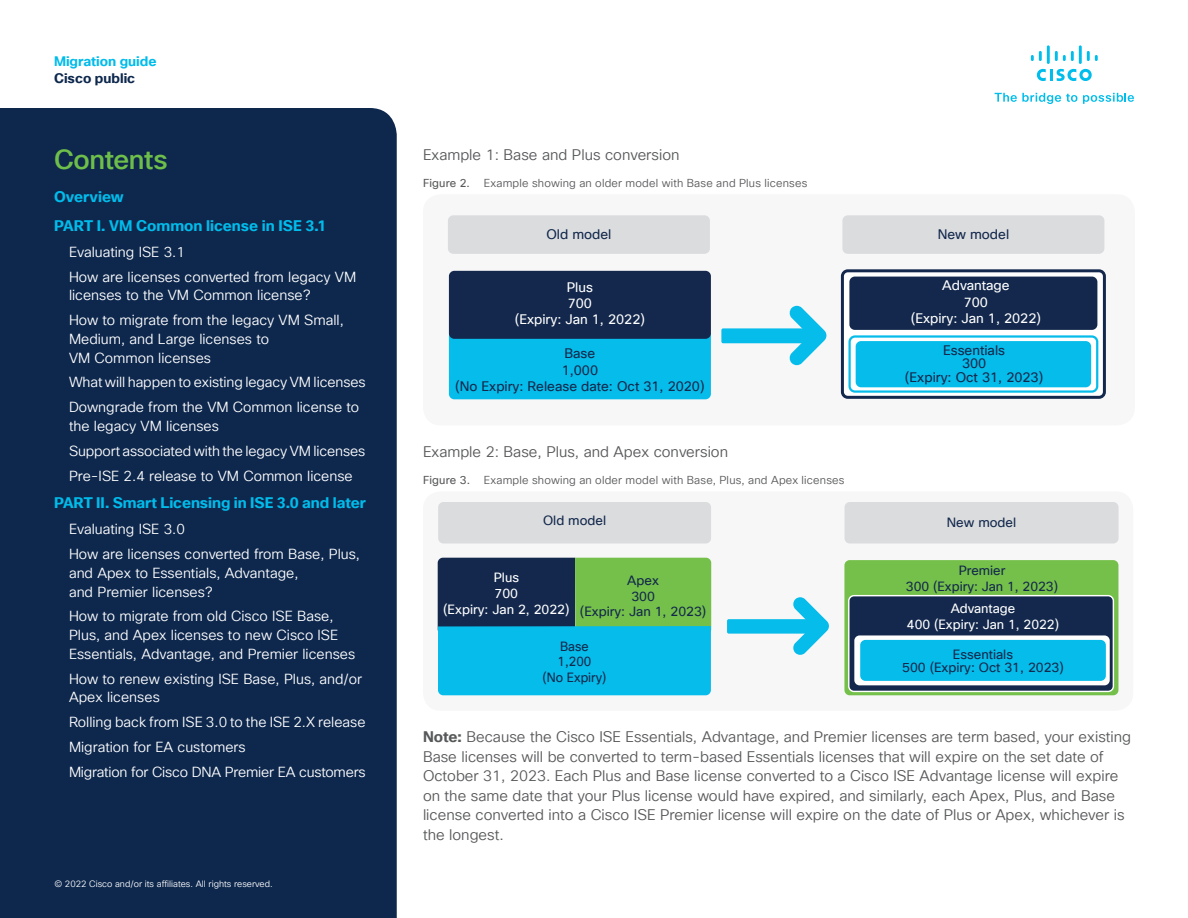
<style>
.page{position:relative;width:1188px;height:918px;background:#fff}
.page>*{position:absolute;margin:0;border:0;box-sizing:border-box;transform-origin:0 0}
.t1{font:500 27px "Cisco Sans TT";letter-spacing:-.015em;color:#6ebe4a}
.Body{font:15px/19.5px "Cisco Sans TT Light";color:#57585a}
.t2{font:700 15px/28.5px "Cisco Sans TT";color:#00bceb}
.t3{font:14.25px/24.8px "Cisco Sans TT Light";color:#fff}
.t4{font:13.5px/16.2px "Cisco Sans TT";color:#13284c;text-align:center}
.t5{font:13.5px/16.2px "Cisco Sans TT";color:#fff;text-align:center}
.t6{font:700 13.5px "Cisco Sans TT";color:#00bceb}
.t7{font:700 13.5px "Cisco Sans TT";color:#0d274d}
.t8{font:13.05px/15.8px "Cisco Sans TT";color:#13284c;text-align:center}
.t9{font:13.05px/15.8px "Cisco Sans TT";color:#fff;text-align:center}
.t10{font:13.05px/15.8px "Cisco Sans TT";color:#13284c;text-align:center;scale:.95 1}
.FigureCaption{font:11.25px "Cisco Sans TT Light";letter-spacing:.02em;color:#57585a}
.t11{font:9px "Cisco Sans TT Light";color:#fff}
.s1{font-family:"Cisco Sans TT"}
.s2{font-family:"Cisco Sans TT";font-weight:700}
</style>
<div class="page">
<div style="left:0;top:108px;width:397px;height:810px;background:#0d274d"></div>
<svg style="left:995px;top:93px;width:82px;height:11px"></svg>
<svg style="left:1083px;top:93px;width:51px;height:11px"></svg>
<svg style="left:1037px;top:69px;width:55px;height:12px"></svg>
<svg style="left:1031px;top:51px;width:11px;height:10px"></svg>
<hr style="left:1047px;top:45px;width:3px;height:19px;background:#00bdeb">
<svg style="left:1055px;top:51px;width:19px;height:10px"></svg>
<hr style="left:1079px;top:45px;width:3px;height:19px;background:#00bdeb">
<svg style="left:1087px;top:51px;width:11px;height:10px"></svg>
<div style="left:423px;top:194px;width:712px;height:231px;background:#f7f7f8;border-radius:18px"></div>
<div style="left:448px;top:215px;width:262px;height:39px;background:#dbdcde;border-radius:5px"></div>
<div style="left:449px;top:331px;width:262px;height:68px;background:#06bcea;border-radius:5px"></div>
<div style="left:449px;top:271px;width:262px;height:68px;background:#13284c;border-radius:5px"></div>
<div style="left:842px;top:271px;width:262px;height:126px;background:#fff;border-radius:5px"></div>
<div style="left:841px;top:269px;width:265px;height:130px;border:3px solid #13284c;border-radius:5px"></div>
<div style="left:842px;top:215px;width:262px;height:39px;background:#dbdcde;border-radius:5px"></div>
<div style="left:849px;top:277px;width:248px;height:53px;background:#13284c;border-radius:5px"></div>
<svg style="left:850px;top:337px;width:247px;height:55px"></svg>
<div style="left:848px;top:335px;width:250px;height:58px;border:2px solid #06bcea;border-radius:5px"></div>
<div style="left:856px;top:341px;width:235px;height:46px;background:#06bcea;border-radius:5px"></div>
<div style="left:721px;top:328px;width:97px;height:15px;background:#06bcea;border-radius:2px"></div>
<svg style="left:789px;top:306px;width:37px;height:60px"></svg>
<div style="left:423px;top:491px;width:710px;height:220px;background:#f7f7f8;border-radius:18px"></div>
<div style="left:727px;top:619px;width:93px;height:15px;background:#06bcea;border-radius:2px"></div>
<svg style="left:793px;top:597px;width:36px;height:58px"></svg>
<div style="left:438px;top:502px;width:273px;height:41px;background:#dbdcde;border-radius:5px"></div>
<svg style="left:438px;top:558px;width:273px;height:137px;background:#24979a"></svg>
<div style="left:845px;top:502px;width:274px;height:41px;background:#dbdcde;border-radius:5px"></div>
<div style="left:844px;top:560px;width:274px;height:135px;background:#75c04a;border-radius:5px"></div>
<div style="left:849px;top:596px;width:264px;height:95px;background:#13284c;border-radius:5px"></div>
<div style="left:848px;top:595px;width:266px;height:97px;border:1px solid #fff;border-radius:5px"></div>
<div style="left:854px;top:635px;width:256px;height:50px;background:#fff;border-radius:5px"></div>
<div style="left:860px;top:640px;width:246px;height:41px;background:#06bcea;border-radius:5px"></div>
<p class="t6" style="left:54px;top:53px;width:104px">Migration guide</p>
<p class="t7" style="left:54px;top:69px;width:83px">Cisco public</p>
<h1 class="t1" style="left:54px;top:142px;width:115px">Contents</h1>
<p class="t2" style="left:54px;top:183px;width:274px">Overview<br>PART I. VM Common license in ISE 3.1</p>
<p class="t3" style="left:69px;top:240px;width:289px">Evaluating ISE 3.1<br>How are licenses converted from legacy VM</p>
<p class="t3" style="left:69px;top:284px;width:276px">licenses to the VM Common license?<br>How to migrate from the legacy VM Small,</p>
<p class="t3" style="left:69px;top:330px;width:202px;line-height:18.8px">Medium, and Large licenses to<br>VM Common licenses</p>
<p class="t3" style="left:69px;top:371px;width:298px">What will happen to existing legacy VM licenses<br>Downgrade from the VM Common license to</p>
<p class="t3" style="left:69px;top:414px;width:298px;line-height:25.2px">the legacy VM licenses<br>Support associated with the legacy VM licenses<br>Pre-ISE 2.4 release to VM Common license</p>
<p class="t2" style="left:54px;top:489px;width:313px">PART II. Smart Licensing in ISE 3.0 and later</p>
<p class="t3" style="left:69px;top:518px;width:292px">Evaluating ISE 3.0<br>How are licenses converted from Base, Plus,</p>
<p class="t3" style="left:69px;top:564px;width:231px;line-height:18.8px">and Apex to Essentials, Advantage, and Premier licenses?</p>
<p class="t3" style="left:69px;top:608px;width:288px;line-height:18.8px">How to migrate from old Cisco ISE Base,<br>Plus, and Apex licenses to new Cisco ISE<br>Essentials, Advantage, and Premier licenses</p>
<p class="t3" style="left:69px;top:670px;width:295px;line-height:18.8px">How to renew existing ISE Base, Plus, and/or<br>Apex licenses</p>
<p class="t3" style="left:69px;top:710px;width:298px">Rolling back from ISE 3.0 to the ISE 2.X release<br>Migration for EA customers<br>Migration for Cisco DNA Premier EA customers</p>
<p class="t11" style="left:54px;top:878px;width:220px">© 2022 Cisco and/or its affiliates. All rights reserved.</p>
<p class="Body" style="left:423px;top:145px;width:258px">Example 1: Base and Plus conversion</p>
<p class="FigureCaption" style="left:423px;top:175px;width:386px"><span class="s1">Figure 2.</span> Example showing an older model with Base and Plus licenses</p>
<p class="t4" style="left:546px;top:227px;width:66px">Old model</p>
<p class="t5" style="left:515px;top:279px;width:132px">Plus<br>700<br>(Expiry: Jan 1, 2022)</p>
<p class="t4" style="left:455px;top:346px;width:251px">Base<br>1,000<br>(No Expiry: Release date: Oct 31, 2020)</p>
<p class="Body" style="left:423px;top:442px;width:307px">Example 2: Base, Plus, and Apex conversion</p>
<p class="FigureCaption" style="left:423px;top:473px;width:423px"><span class="s1">Figure 3.</span> Example showing an older model with Base, Plus, and Apex licenses</p>
<p class="t8" style="left:543px;top:513px;width:65px">Old model</p>
<p class="t9" style="left:443px;top:570px;width:128px">Plus<br>700<br>(Expiry: Jan 2, 2022)</p>
<p class="t8" style="left:580px;top:573px;width:128px">Apex<br>300<br>(Expiry: Jan 1, 2023)</p>
<p class="t10" style="left:543px;top:639px;width:69px">Base<br>1,200<br>(No Expiry)</p>
<p class="t4" style="left:938px;top:227px;width:73px">New model</p>
<p class="t5" style="left:911px;top:278px;width:132px">Advantage<br>700<br>(Expiry: Jan 1, 2022)</p>
<p class="t4" style="left:905px;top:344px;width:140px;line-height:13.5px">Essentials<br>300<br>(Expiry: Oct 31, 2023)</p>
<p class="t8" style="left:947px;top:515px;width:71px">New model</p>
<p class="t8" style="left:906px;top:563px;width:154px">Premier<br>300 (Expiry: Jan 1, 2023)</p>
<p class="t9" style="left:907px;top:601px;width:154px">Advantage<br>400 (Expiry: Jan 1, 2022)</p>
<p class="t8" style="left:902px;top:648px;width:163px;line-height:13px">Essentials<br>500 (Expiry: Oct 31, 2023)</p>
<p class="Body" style="left:423px;top:728px;width:710px"><span class="s2">Note:</span> Because the Cisco ISE Essentials, Advantage, and Premier licenses are term based, your existing Base licenses will be converted to term-based Essentials licenses that will expire on the set date of October 31, 2023. Each Plus and Base license converted to a Cisco ISE Advantage license will expire on the same date that your Plus license would have expired, and similarly, each Apex, Plus, and Base license converted into a Cisco ISE Premier license will expire on the date of Plus or Apex, whichever is the longest.</p>
</div>
